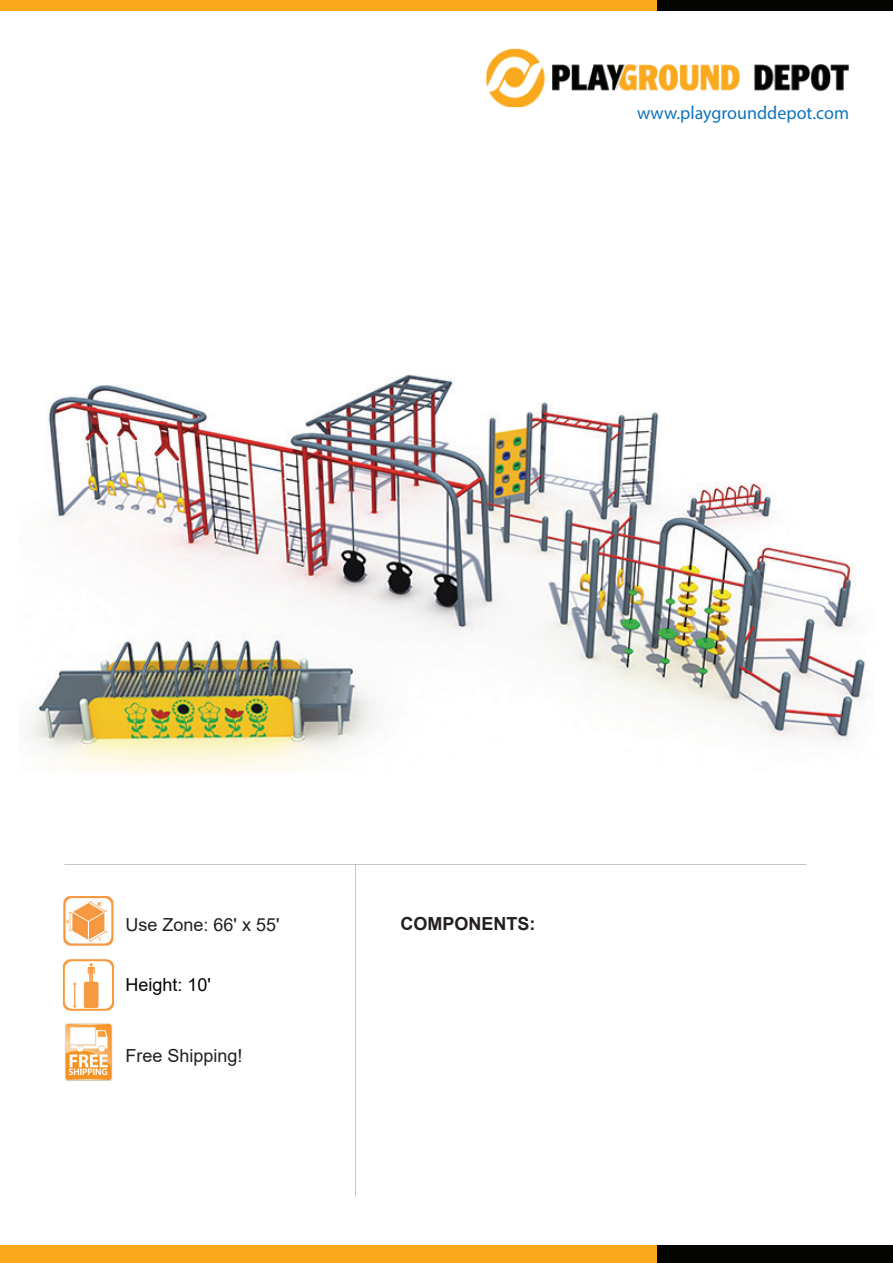
<style>
.page{position:relative;width:893px;height:1263px;background:#fff}
.page>*{position:absolute;margin:0;border:0;box-sizing:border-box;transform-origin:0 0}
.t1{font:18px "Arial";color:#231f20}
.t2{font:18px "Myriad Pro";color:#1074bc}
.t3{font:700 18px "Arial";color:#231f20}
.t4{font:18px "Arial";color:#040503}
</style>
<div class="page">
<img style="left:63px;top:896px;width:51px;height:50px">
<img style="left:65px;top:1023px;width:48px;height:57px">
<img style="left:62px;top:959px;width:52px;height:52px">
<img style="left:28px;top:374px;width:838px;height:398px">
<div style="left:0;top:1245px;width:674px;height:18px;background:#f9a91b"></div>
<div style="left:658px;top:1245px;width:235px;height:18px;background:#040503"></div>
<div style="left:0;top:0;width:674px;height:11px;background:#f9a91b"></div>
<div style="left:658px;top:0;width:235px;height:11px;background:#040503"></div>
<img style="left:486px;top:49px;width:363px;height:58px">
<img style="left:692px;top:106px;width:84px;height:1px">
<p class="t2" style="left:637px;top:101px;width:213px">www.playgrounddepot.com</p>
<p class="t1" style="left:125px;top:912px;width:155px">Use Zone: 66' x 55'</p>
<p class="t4" style="left:125px;top:972px;width:87px">Height: 10'</p>
<p class="t1" style="left:125px;top:1043px;width:119px">Free Shipping!</p>
<p class="t3" style="left:401px;top:911px;width:136px">COMPONENTS:</p>
</div>
